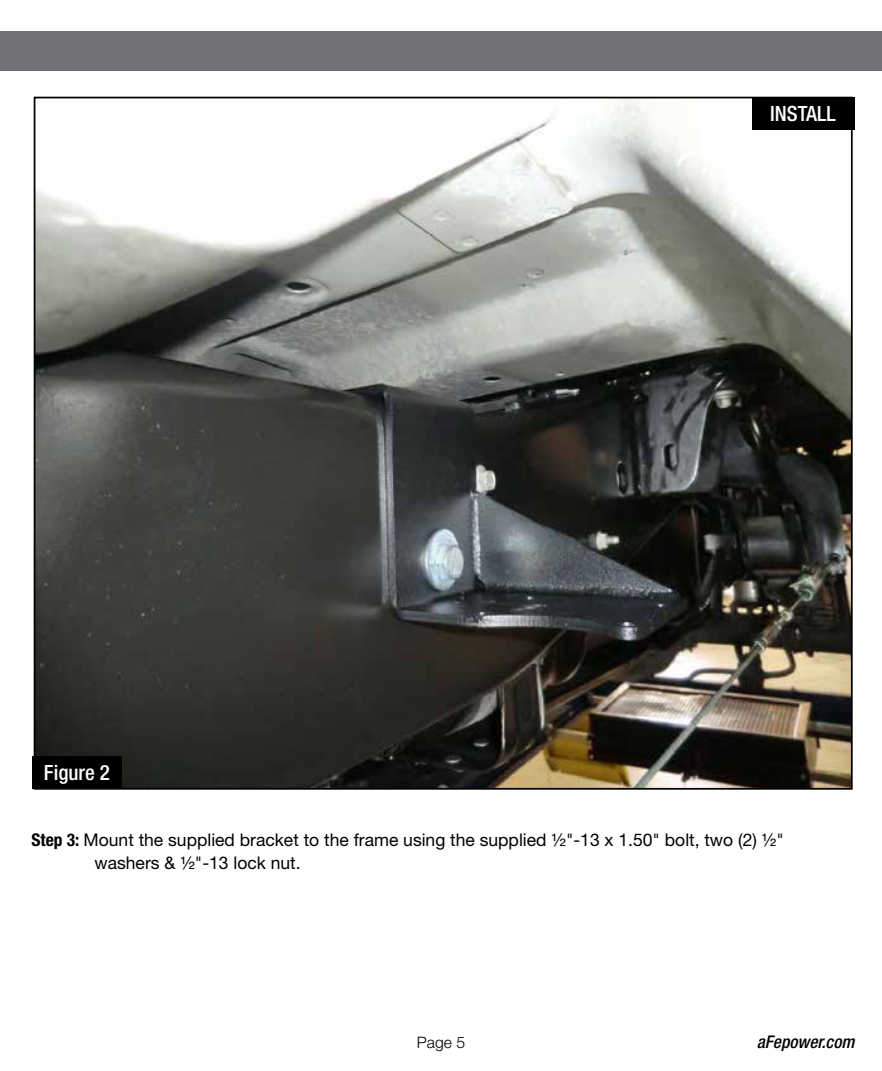
<style>
.page{position:relative;width:882px;height:1071px;background:#fff}
.page>*{position:absolute;margin:0;border:0;box-sizing:border-box;transform-origin:0 0}
.t1{font:500 condensed 21px "Helvetica Neue";color:#fff}
.t2{font:17.5px/22.8px "Helvetica Neue";color:#000}
.t3{font:italic 500 condensed 17.5px "Helvetica Neue";color:#000}
.t4{font:300 15.75px "Helvetica Neue";color:#000}
.s1{font-weight:700;font-stretch:condensed}
</style>
<div class="page">
<div style="left:0;top:31px;width:882px;height:40px;background:#717275"></div>
<img style="left:37px;top:100px;width:813px;height:687px">
<div style="left:752px;top:97px;width:102px;height:33px;background:#000"></div>
<div style="left:32px;top:756px;width:90px;height:33px;background:#000"></div>
<p class="t1" style="left:44px;top:760px;width:67px">Figure 2</p>
<p class="t1" style="left:770px;top:101px;width:67px">INSTALL</p>
<p class="t2" style="left:94px;top:828px;width:691px;text-indent:-63px"><span class="s1">Step 3:</span> Mount the supplied bracket to the frame using the supplied ½"-13 x 1.50" bolt, two (2) ½" washers &amp; ½"-13 lock nut.</p>
<p class="t4" style="left:417px;top:1033px;width:50px">Page 5</p>
<p class="t3" style="left:757px;top:1031px;width:99px">aFepower.com</p>
</div>
